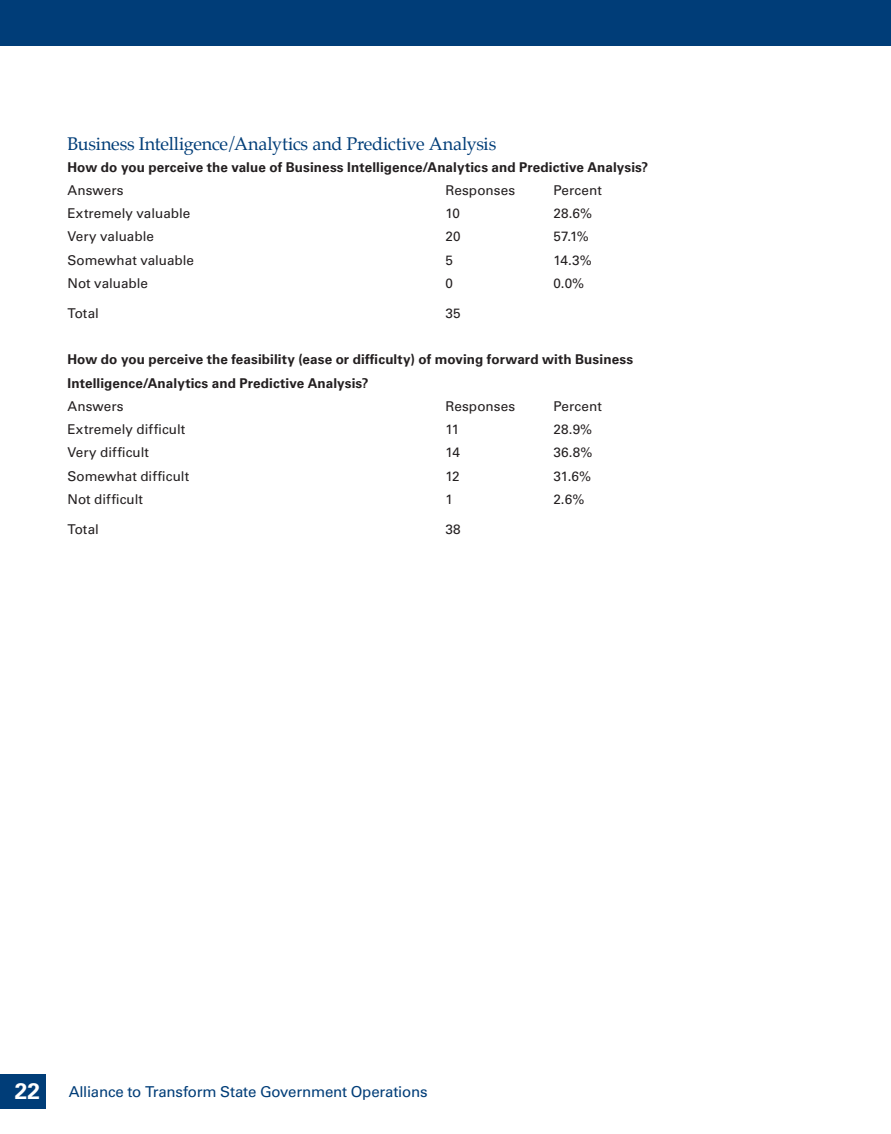
<style>
.page{position:relative;width:891px;height:1134px;background:#fff}
.page>*{position:absolute;margin:0;border:0;box-sizing:border-box;transform-origin:0 0}
.t1{font:700 22.5px "Univers LT Std";color:#fff}
.subhead_level_2b{font:18px "Palatino";letter-spacing:-.01em;color:#003d78}
.t2{font:15px "Univers LT Std";letter-spacing:-.01em;color:#003d78}
.Table_text{font:13.5px "Univers LT Std";letter-spacing:.005em;color:#231f20}
.Table_text-2{font:700 13.5px "Univers LT Std";letter-spacing:.01em;color:#231f20}
</style>
<div class="page">
<div style="left:0;top:1074px;width:46px;height:34px;background:#003d78"></div>
<div style="left:0;top:0;width:891px;height:46px;background:#003d78"></div>
<p class="subhead_level_2b" style="left:68px;top:129px;width:430px">Business Intelligence/Analytics and Predictive Analysis</p>
<p class="Table_text-2" style="left:68px;top:159px;width:582px">How do you perceive the value of Business Intelligence/Analytics and Predictive Analysis?</p>
<p class="Table_text" style="left:68px;top:182px;width:58px">Answers</p>
<p class="Table_text" style="left:445px;top:182px;width:71px">Responses</p>
<p class="Table_text" style="left:554px;top:182px;width:50px">Percent</p>
<p class="Table_text" style="left:68px;top:205px;width:124px">Extremely valuable</p>
<p class="Table_text" style="left:445px;top:205px;width:16px">10</p>
<p class="Table_text" style="left:553px;top:205px;width:40px">28.6%</p>
<p class="Table_text" style="left:68px;top:229px;width:88px">Very valuable</p>
<p class="Table_text" style="left:445px;top:229px;width:17px">20</p>
<p class="Table_text" style="left:553px;top:229px;width:37px">57.1%</p>
<p class="Table_text" style="left:68px;top:252px;width:128px">Somewhat valuable</p>
<p class="Table_text" style="left:445px;top:252px;width:9px">5</p>
<p class="Table_text" style="left:553px;top:252px;width:40px">14.3%</p>
<p class="Table_text" style="left:68px;top:275px;width:82px">Not valuable</p>
<p class="Table_text" style="left:445px;top:275px;width:9px">0</p>
<p class="Table_text" style="left:553px;top:275px;width:32px">0.0%</p>
<p class="Table_text" style="left:68px;top:305px;width:33px">Total</p>
<p class="Table_text" style="left:446px;top:305px;width:17px">35</p>
<p class="Table_text-2" style="left:68px;top:352px;width:567px">How do you perceive the feasibility (ease or difficulty) of moving forward with Business</p>
<p class="Table_text-2" style="left:68px;top:375px;width:303px">Intelligence/Analytics and Predictive Analysis?</p>
<p class="Table_text" style="left:68px;top:398px;width:58px">Answers</p>
<p class="Table_text" style="left:445px;top:398px;width:71px">Responses</p>
<p class="Table_text" style="left:554px;top:398px;width:50px">Percent</p>
<p class="Table_text" style="left:68px;top:421px;width:119px">Extremely difficult</p>
<p class="Table_text" style="left:445px;top:421px;width:15px">11</p>
<p class="Table_text" style="left:553px;top:421px;width:40px">28.9%</p>
<p class="Table_text" style="left:68px;top:445px;width:83px">Very difficult</p>
<p class="Table_text" style="left:445px;top:445px;width:16px">14</p>
<p class="Table_text" style="left:553px;top:445px;width:40px">36.8%</p>
<p class="Table_text" style="left:68px;top:468px;width:123px">Somewhat difficult</p>
<p class="Table_text" style="left:445px;top:468px;width:16px">12</p>
<p class="Table_text" style="left:553px;top:468px;width:39px">31.6%</p>
<p class="Table_text" style="left:68px;top:491px;width:77px">Not difficult</p>
<p class="Table_text" style="left:445px;top:491px;width:9px">1</p>
<p class="Table_text" style="left:553px;top:491px;width:32px">2.6%</p>
<p class="Table_text" style="left:68px;top:521px;width:33px">Total</p>
<p class="Table_text" style="left:446px;top:521px;width:17px">38</p>
<h1 class="t1" style="left:15px;top:1078px;width:26px">22</h1>
<p class="t2" style="left:69px;top:1083px;width:360px">Alliance to Transform State Government Operations</p>
</div>
